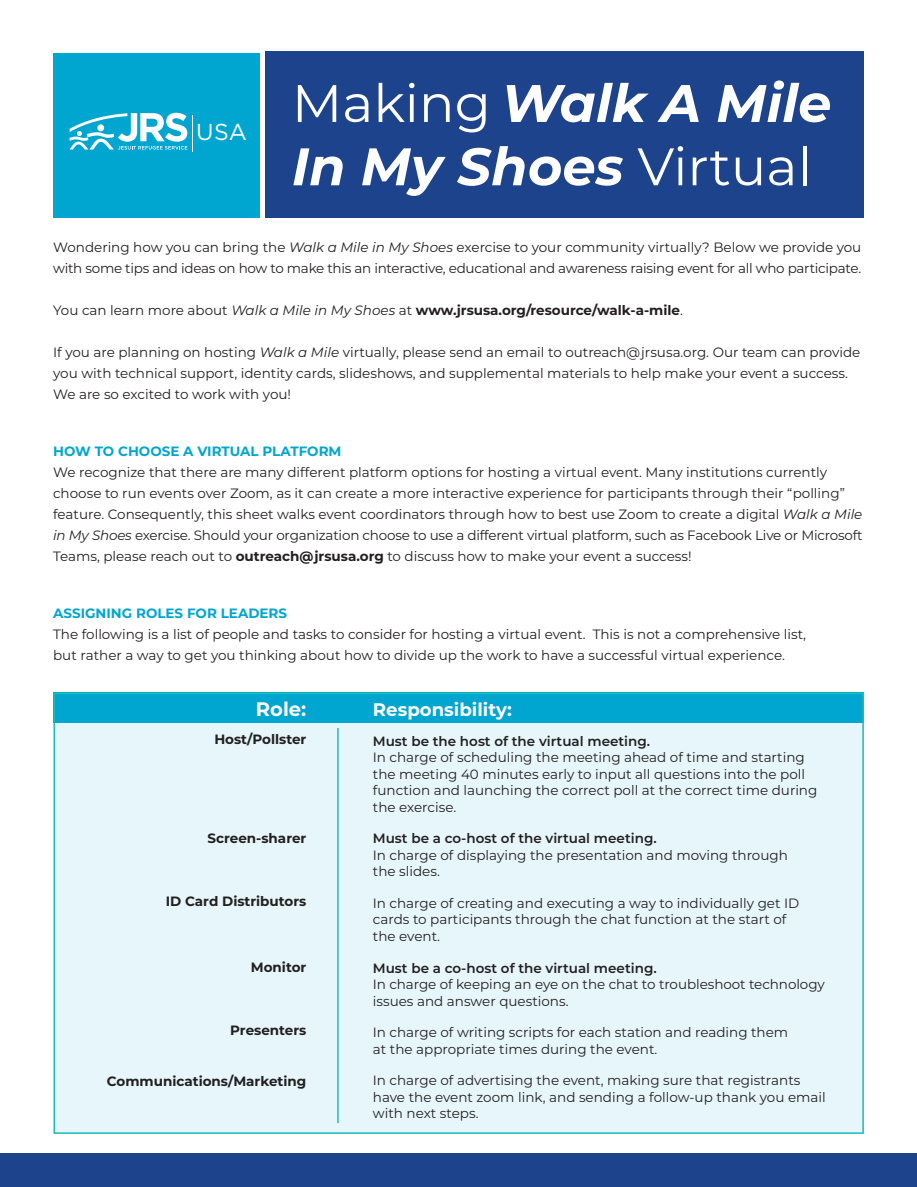
<style>
.page{position:relative;width:917px;height:1187px;background:#fff}
.page>*{position:absolute;margin:0;border:0;box-sizing:border-box;transform-origin:0 0}
.t1{font:italic 700 52.8px/63.3px "Montserrat";color:#fff}
.t2{font:22.95px "Gotham";color:#fff}
.t3{font:700 19.5px "Montserrat";color:#fff}
.t4{font:700 18.15px "Montserrat";color:#fff}
.t5{font:13.5px/16.5px "Montserrat";color:#231f20}
.t6{font:13.5px/21px "Montserrat";letter-spacing:-.02em;color:#231f20}
.t7{font:700 13.5px "Montserrat";color:#231f20}
.t8{font:600 13.5px "Montserrat";color:#231f20}
.t9{font:700 13.5px "Montserrat";color:#00a6cf}
.s1{font-weight:400;font-style:normal}
.s2{font-style:italic}
.s3{font-weight:400}
.s4{font-weight:400;font-style:italic}
.s5{font-weight:700}
</style>
<div class="page">
<div style="left:0;top:1152px;width:916px;height:34px;background:#1d438c"></div>
<div style="left:265px;top:51px;width:598px;height:166px;background:#1d438c"></div>
<div style="left:54px;top:693px;width:809px;height:440px;background:#e6f6fa"></div>
<div style="left:54px;top:692px;width:809px;height:30px;background:#00a6cf"></div>
<hr style="left:337px;top:728px;width:1px;height:394px;background:#1dbcb8">
<div style="left:54px;top:692px;width:809px;height:441px;border:2px solid #1dbcb8"></div>
<div style="left:53px;top:53px;width:206px;height:164px;background:#00a6cf"></div>
<hr style="left:193px;top:115px;width:1px;height:36px;background:#fff">
<svg style="left:70px;top:113px;width:117px;height:36px"></svg>
<p class="t2" style="left:196px;top:118px;width:52px">USA</p>
<p class="t1" style="left:292px;top:69px;width:541px"><span class="s1">Making</span> Walk A Mile<br>In My Shoes <span class="s1">Virtual</span></p>
<p class="t6" style="left:53px;top:236px;width:809px">Wondering how you can bring the <span class="s2">Walk a Mile in My Shoes</span> exercise to your community virtually? Below we provide you with some tips and ideas on how to make this an interactive, educational and awareness raising event for all who participate.</p>
<p class="t7" style="left:53px;top:300px;width:631px"><span class="s3">You can learn more about</span> <span class="s4">Walk a Mile in My Shoes</span> <span class="s3">at</span> www.jrsusa.org/resource/walk-a-mile<span class="s3">.</span></p>
<p class="t5" style="left:53px;top:341px;width:808px;line-height:21px">If you are planning on hosting <span class="s2">Walk a Mile</span> virtually, please send an email to outreach@jrsusa.org. Our team can provide you with technical support, identity cards, slideshows, and supplemental materials to help make your event a success.<br>We are so excited to work with you!</p>
<p class="t9" style="left:53px;top:441px;width:290px">HOW TO CHOOSE A VIRTUAL PLATFORM</p>
<p class="t5" style="left:53px;top:461px;width:810px;line-height:21px">We recognize that there are many different platform options for hosting a virtual event. Many institutions currently choose to run events over Zoom, as it can create a more interactive experience for participants through their “polling” feature. Consequently, this sheet walks event coordinators through how to best use Zoom to create a digital <span class="s2">Walk a Mile in My Shoes</span> exercise. Should your organization choose to use a different virtual platform, such as Facebook Live or Microsoft Teams, please reach out to <span class="s5">outreach@jrsusa.org</span> to discuss how to make your event a success!</p>
<p class="t9" style="left:53px;top:603px;width:235px">ASSIGNING ROLES FOR LEADERS</p>
<p class="t5" style="left:53px;top:623px;width:754px;line-height:21px">The following is a list of people and tasks to consider for hosting a virtual event. This is not a comprehensive list, but rather a way to get you thinking about how to divide up the work to have a successful virtual experience.</p>
<p class="t4" style="left:373px;top:696px;width:140px">Responsibility:</p>
<p class="t8" style="left:373px;top:731px;width:279px">Must be the host of the virtual meeting.</p>
<p class="t5" style="left:373px;top:748px;width:446px">In charge of scheduling the meeting ahead of time and starting the meeting 40 minutes early to input all questions into the poll function and launching the correct poll at the correct time during the exercise.</p>
<p class="t8" style="left:373px;top:829px;width:285px">Must be a co-host of the virtual meeting.</p>
<p class="t5" style="left:373px;top:846px;width:416px">In charge of displaying the presentation and moving through the slides.</p>
<p class="t5" style="left:373px;top:894px;width:428px">In charge of creating and executing a way to individually get ID cards to participants through the chat function at the start of the event.</p>
<p class="t8" style="left:373px;top:958px;width:285px">Must be a co-host of the virtual meeting.</p>
<p class="t5" style="left:373px;top:975px;width:453px">In charge of keeping an eye on the chat to troubleshoot technology issues and answer questions.</p>
<p class="t5" style="left:373px;top:1023px;width:417px">In charge of writing scripts for each station and reading them at the appropriate times during the event.</p>
<p class="t5" style="left:373px;top:1071px;width:454px">In charge of advertising the event, making sure that registrants have the event zoom link, and sending a follow-up thank you email with next steps.</p>
<p class="t3" style="left:256px;top:694px;width:52px">Role:</p>
<p class="t7" style="left:214px;top:729px;width:93px">Host/Pollster</p>
<p class="t7" style="left:207px;top:828px;width:100px">Screen-sharer</p>
<p class="t7" style="left:166px;top:891px;width:142px">ID Card Distributors</p>
<p class="t7" style="left:251px;top:957px;width:57px">Monitor</p>
<p class="t7" style="left:230px;top:1020px;width:78px">Presenters</p>
<p class="t7" style="left:107px;top:1071px;width:201px">Communications/Marketing</p>
</div>
